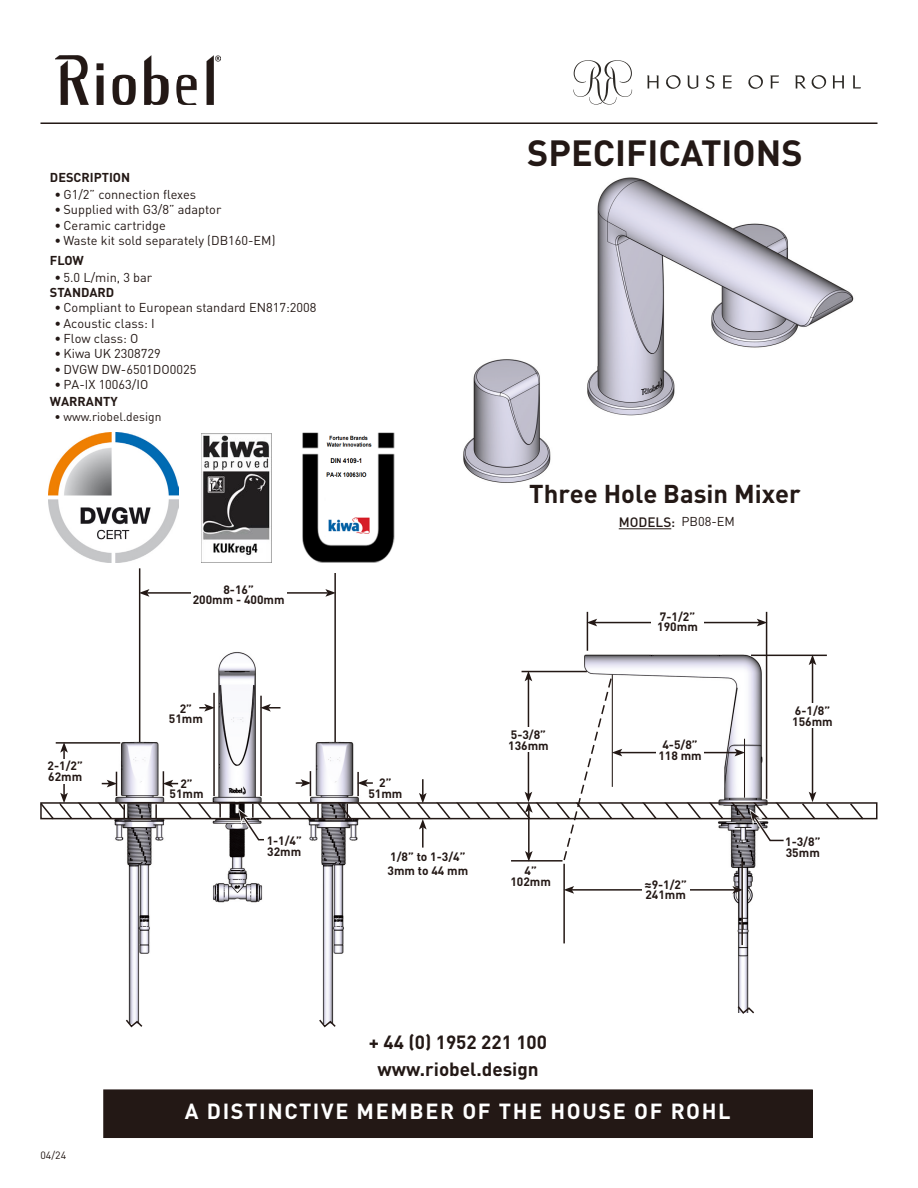
<style>
.page{position:relative;width:918px;height:1188px;background:#fff}
.page>*{position:absolute;margin:0;border:0;box-sizing:border-box;transform-origin:0 0}
.t1{font:700 36px "DIN Pro";color:#231815}
.t2{font:700 25.5px "DIN Pro";color:#231815}
.t3{font:700 21.6px "DIN Pro";letter-spacing:.075em;color:#fff}
.t4{font:700 18.9px/27px "DIN Pro";color:#231815;text-align:center}
.t5{font:500 13.5px "DIN Pro";color:#231815}
.t6{font:12.75px "DIN Pro";color:#231815}
.t7{font:700 12.75px "DIN Pro";color:#231815}
.t8{font:700 12px/10.5px "DIN Pro";color:#231815}
.t9{font:12px "DIN Pro";color:#231815}
.t10{font:10.5px "DIN Pro";color:#231815}
.s1{font-weight:400;font-size:12.75px}
</style>
<div class="page">
<img style="left:463px;top:177px;width:391px;height:353px">
<hr style="left:619px;top:528px;width:52px;height:1px;background:#231815">
<svg style="left:573px;top:60px;width:59px;height:45px"></svg>
<svg style="left:647px;top:75px;width:11px;height:14px"></svg>
<svg style="left:687px;top:75px;width:11px;height:14px"></svg>
<svg style="left:706px;top:75px;width:8px;height:14px"></svg>
<svg style="left:723px;top:75px;width:9px;height:14px"></svg>
<svg style="left:748px;top:75px;width:15px;height:14px"></svg>
<svg style="left:666px;top:75px;width:15px;height:14px"></svg>
<svg style="left:770px;top:75px;width:9px;height:14px"></svg>
<svg style="left:795px;top:75px;width:31px;height:14px"></svg>
<svg style="left:833px;top:75px;width:11px;height:14px"></svg>
<svg style="left:853px;top:75px;width:8px;height:14px"></svg>
<img style="left:55px;top:56px;width:165px;height:48px">
<hr style="left:40px;top:122px;width:838px;height:2px;background:#231815">
<div style="left:104px;top:1090px;width:708px;height:47px;background:#231815"></div>
<div style="left:103px;top:1089px;width:710px;height:49px;border:1px solid #231815"></div>
<img style="left:49px;top:433px;width:129px;height:130px">
<img style="left:202px;top:433px;width:69px;height:122px">
<img style="left:127px;top:646px;width:219px;height:372px">
<img style="left:521px;top:634px;width:306px;height:371px">
<hr style="left:139px;top:568px;width:1px;height:174px;background:#231815">
<hr style="left:334px;top:568px;width:2px;height:174px;background:#231815">
<hr style="left:147px;top:592px;width:181px;height:2px;background:#231815">
<svg style="left:140px;top:589px;width:9px;height:8px"></svg>
<svg style="left:325px;top:589px;width:11px;height:8px"></svg>
<div style="left:191px;top:582px;width:95px;height:24px;background:#fff"></div>
<hr style="left:587px;top:612px;width:1px;height:39px;background:#231815">
<hr style="left:766px;top:612px;width:1px;height:187px;background:#231815">
<hr style="left:812px;top:663px;width:1px;height:131px;background:#231815">
<svg style="left:809px;top:656px;width:7px;height:9px"></svg>
<hr style="left:595px;top:622px;width:164px;height:1px;background:#231815">
<svg style="left:588px;top:619px;width:9px;height:7px"></svg>
<svg style="left:757px;top:619px;width:9px;height:7px"></svg>
<div style="left:652px;top:609px;width:52px;height:24px;background:#fff"></div>
<svg style="left:126px;top:1018px;width:17px;height:10px"></svg>
<svg style="left:319px;top:1018px;width:17px;height:10px"></svg>
<svg style="left:737px;top:1005px;width:17px;height:9px"></svg>
<hr style="left:751px;top:655px;width:76px;height:1px;background:#231815">
<hr style="left:741px;top:862px;width:2px;height:83px;background:#231815">
<hr style="left:563px;top:864px;width:2px;height:79px;background:#231815">
<hr style="left:572px;top:889px;width:163px;height:2px;background:#231815">
<svg style="left:732px;top:886px;width:11px;height:8px"></svg>
<svg style="left:564px;top:886px;width:10px;height:8px"></svg>
<div style="left:642px;top:877px;width:47px;height:24px;background:#fff"></div>
<div style="left:507px;top:864px;width:47px;height:24px;background:#fff"></div>
<svg style="left:40px;top:671px;width:838px;height:191px"></svg>
<div style="left:265px;top:834px;width:39px;height:24px;background:#fff"></div>
<img style="left:302px;top:432px;width:93px;height:140px">
<p class="t7" style="left:50px;top:167px;width:82px">DESCRIPTION</p>
<p class="t6" style="left:54px;top:186px;width:143px">• G1/2” connection flexes</p>
<p class="t6" style="left:54px;top:201px;width:168px">• Supplied with G3/8” adaptor</p>
<p class="t6" style="left:54px;top:216px;width:113px">• Ceramic cartridge</p>
<p class="t6" style="left:54px;top:232px;width:222px">• Waste kit sold separately (DB160-EM)</p>
<p class="t7" style="left:50px;top:249px;width:35px">FLOW</p>
<p class="t6" style="left:54px;top:269px;width:99px">• 5.0 L/min, 3 bar</p>
<p class="t7" style="left:50px;top:282px;width:66px">STANDARD</p>
<p class="t6" style="left:54px;top:299px;width:263px">• Compliant to European standard EN817:2008</p>
<p class="t6" style="left:54px;top:314px;width:102px">• Acoustic class: I</p>
<p class="t6" style="left:54px;top:330px;width:85px">• Flow class: O</p>
<p class="t6" style="left:54px;top:345px;width:108px">• Kiwa UK 2308729</p>
<p class="t7" style="left:50px;top:390px;width:69px">WARRANTY</p>
<p class="t9" style="left:54px;top:408px;width:108px">• www.riobel.design</p>
<p class="t6" style="left:55px;top:360px;width:143px">• DVGW DW-6501DO0025</p>
<p class="t6" style="left:55px;top:376px;width:95px">• PA-IX 10063/IO</p>
<p class="t8" style="left:193px;top:583px;width:93px;text-align:center">8-16”<br>200mm - 400mm</p>
<p class="t8" style="left:48px;top:759px;width:37px">2-1/2”<br>62mm</p>
<p class="t8" style="left:169px;top:702px;width:36px;text-align:center">2”<br>51mm</p>
<p class="t8" style="left:170px;top:777px;width:36px;text-align:center">2”<br>51mm</p>
<p class="t8" style="left:267px;top:834px;width:37px">1-1/4”<br>32mm</p>
<h1 class="t1" style="left:527px;top:123px;width:277px">SPECIFICATIONS</h1>
<p class="t8" style="left:368px;top:776px;width:36px;text-align:center">2”<br>51mm</p>
<p class="t8" style="left:388px;top:848px;width:82px;line-height:14.4px">1/8” to 1-3/4”<br>3mm to 44 mm</p>
<h2 class="t2" style="left:529px;top:473px;width:273px">Three Hole Basin Mixer</h2>
<p class="t5" style="left:619px;top:513px;width:118px">MODELS: <span class="s1">PB08-EM</span></p>
<p class="t8" style="left:508px;top:728px;width:42px">5-3/8”<br>136mm</p>
<p class="t8" style="left:510px;top:864px;width:42px;text-align:center">4”<br>102mm</p>
<p class="t8" style="left:657px;top:610px;width:42px">7-1/2”<br>190mm</p>
<p class="t8" style="left:658px;top:738px;width:45px;text-align:center">4-5/8”<br>118 mm</p>
<p class="t8" style="left:644px;top:878px;width:44px">≈9-1/2”<br>241mm</p>
<p class="t8" style="left:792px;top:704px;width:42px">6-1/8”<br>156mm</p>
<p class="t8" style="left:785px;top:835px;width:37px">1-3/8”<br>35mm</p>
<p class="t10" style="left:40px;top:1148px;width:27px">04/24</p>
<h3 class="t4" style="left:369px;top:1027px;width:180px">+ 44 (0) 1952 221 100 www.riobel.design</h3>
<h3 class="t3" style="left:185px;top:1094px;width:547px">A DISTINCTIVE MEMBER OF THE HOUSE OF ROHL</h3>
</div>
